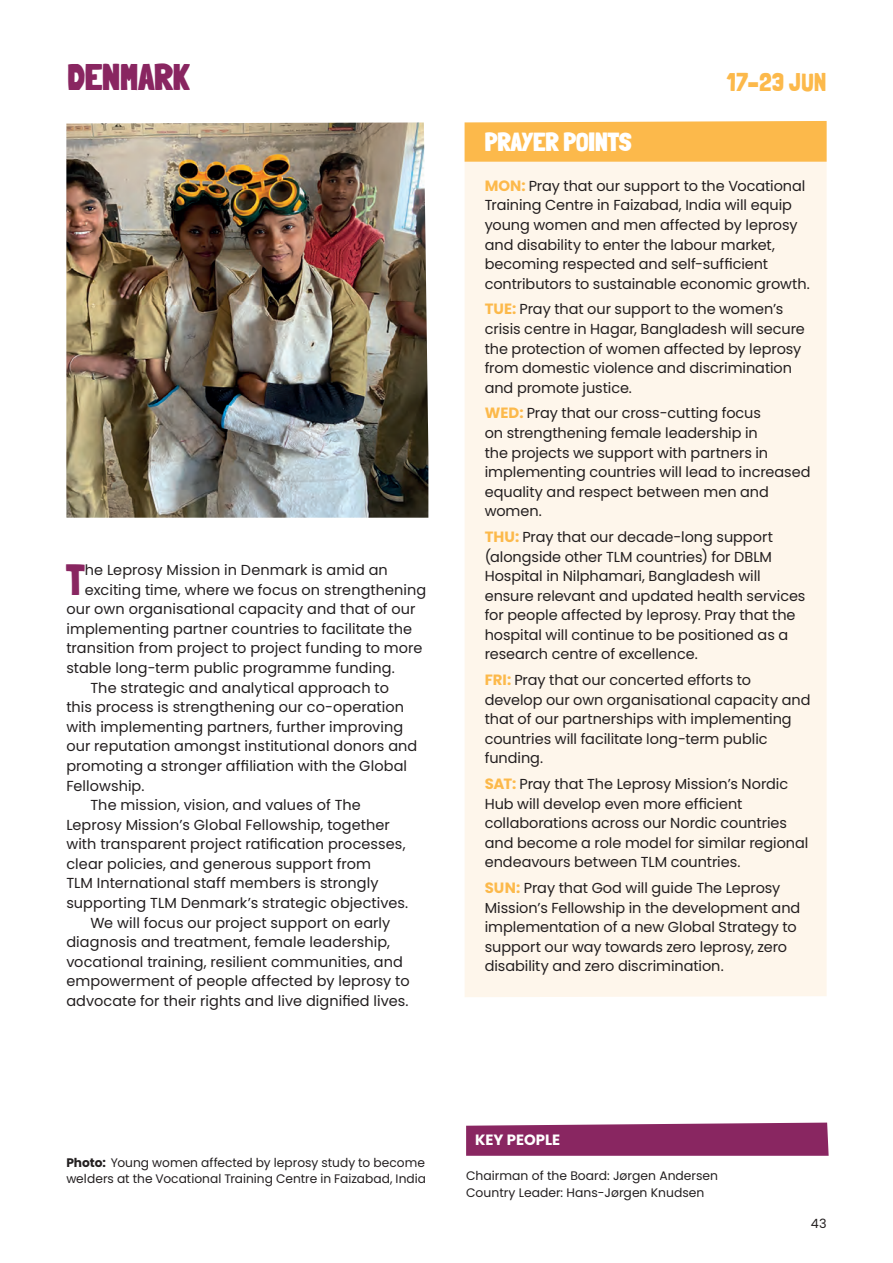
<style>
.page{position:relative;width:893px;height:1263px;background:#fff}
.page>*{position:absolute;margin:0;border:0;box-sizing:border-box;transform-origin:0 0}
.t1{font:43.65px "Londrina Solid";color:#892661}
.t2{font:900 36.15px "Londrina Solid";color:#892661}
.t3{font:900 25.5px "Londrina Solid";color:#fff}
.t4{font:25.5px "Londrina Solid";color:#fcb94b}
.t5{font:700 14.85px "Poppins";color:#fff}
.t6{font:14.4px/19.6px "Poppins";color:#231f20}
.t7{font:12.75px "Poppins";color:#231f20}
.t8{font:12.3px/15.9px "Poppins";color:#231f20}
.s1{font-weight:700;font-size:14.85px;color:#fcb94b}
.s2{font-weight:700}
</style>
<div class="page">
<div style="left:465px;top:162px;width:362px;height:835px;background:#fef6eb"></div>
<img style="left:66px;top:122px;width:362px;height:396px">
<svg style="left:466px;top:1122px;width:363px;height:34px;background:#91356c"></svg>
<div style="left:465px;top:121px;width:362px;height:41px;background:#fcb94b"></div>
<h2 class="t2" style="left:67px;top:56px;width:124px">DENMARK</h2>
<h3 class="t4" style="left:727px;top:67px;width:101px">17–23 JUN</h3>
<h1 class="t1" style="left:66px;top:554px;width:21px">T</h1>
<p class="t6" style="left:85px;top:560px;width:304px">he Leprosy Mission in Denmark is amid an</p>
<p class="t6" style="left:85px;top:580px;width:343px">exciting time, where we focus on strengthening</p>
<p class="t6" style="left:66px;top:599px;width:351px">our own organisational capacity and that of our</p>
<p class="t6" style="left:66px;top:619px;width:347px">implementing partner countries to facilitate the</p>
<p class="t6" style="left:66px;top:639px;width:358px">transition from project to project funding to more</p>
<p class="t6" style="left:66px;top:658px;width:330px">stable long-term public programme funding.</p>
<p class="t6" style="left:90px;top:678px;width:300px">The strategic and analytical approach to</p>
<p class="t6" style="left:66px;top:697px;width:339px">this process is strengthening our co-operation</p>
<p class="t6" style="left:66px;top:717px;width:338px">with implementing partners, further improving</p>
<p class="t6" style="left:66px;top:736px;width:353px">our reputation amongst institutional donors and</p>
<p class="t6" style="left:66px;top:756px;width:342px">promoting a stronger affiliation with the Global</p>
<p class="t6" style="left:66px;top:776px;width:80px">Fellowship.</p>
<p class="t6" style="left:90px;top:795px;width:272px">The mission, vision, and values of The</p>
<p class="t6" style="left:66px;top:815px;width:325px">Leprosy Mission’s Global Fellowship, together</p>
<p class="t6" style="left:66px;top:834px;width:341px">with transparent project ratification processes,</p>
<p class="t6" style="left:66px;top:854px;width:306px">clear policies, and generous support from</p>
<p class="t6" style="left:66px;top:874px;width:314px">TLM International staff members is strongly</p>
<p class="t6" style="left:66px;top:893px;width:343px">supporting TLM Denmark’s strategic objectives.</p>
<p class="t6" style="left:90px;top:913px;width:301px">We will focus our project support on early</p>
<p class="t6" style="left:66px;top:932px;width:325px">diagnosis and treatment, female leadership,</p>
<p class="t6" style="left:66px;top:952px;width:338px">vocational training, resilient communities, and</p>
<p class="t6" style="left:66px;top:971px;width:345px">empowerment of people affected by leprosy to</p>
<p class="t6" style="left:66px;top:991px;width:344px">advocate for their rights and live dignified lives.</p>
<h3 class="t3" style="left:485px;top:127px;width:148px">PRAYER POINTS</h3>
<p class="t6" style="left:485px;top:176px;width:327px"><span class="s1">MON:</span> Pray that our support to the Vocational Training Centre in Faizabad, India will equip young women and men affected by leprosy and disability to enter the labour market, becoming respected and self-sufficient contributors to sustainable economic growth.</p>
<p class="t6" style="left:485px;top:300px;width:322px"><span class="s1">TUE:</span> Pray that our support to the women’s crisis centre in Hagar, Bangladesh will secure the protection of women affected by leprosy from domestic violence and discrimination and promote justice.</p>
<p class="t6" style="left:485px;top:404px;width:327px"><span class="s1">WED:</span> Pray that our cross-cutting focus<br>on strengthening female leadership in<br>the projects we support with partners in implementing countries will lead to increased equality and respect between men and women.</p>
<p class="t6" style="left:485px;top:527px;width:322px"><span class="s1">THU:</span> Pray that our decade-long support (alongside other TLM countries) for DBLM Hospital in Nilphamari, Bangladesh will ensure relevant and updated health services for people affected by leprosy. Pray that the hospital will continue to be positioned as a research centre of excellence.</p>
<p class="t6" style="left:485px;top:670px;width:327px"><span class="s1">FRI:</span> Pray that our concerted efforts to develop our own organisational capacity and that of our partnerships with implementing countries will facilitate long-term public funding.</p>
<p class="t6" style="left:485px;top:774px;width:325px"><span class="s1">SAT:</span> Pray that The Leprosy Mission’s Nordic Hub will develop even more efficient collaborations across our Nordic countries and become a role model for similar regional endeavours between TLM countries.</p>
<p class="t6" style="left:485px;top:878px;width:317px"><span class="s1">SUN:</span> Pray that God will guide The Leprosy Mission’s Fellowship in the development and implementation of a new Global Strategy to support our way towards zero leprosy, zero disability and zero discrimination.</p>
<p class="t8" style="left:66px;top:1155px;width:361px"><span class="s2">Photo:</span> Young women affected by leprosy study to become welders at the Vocational Training Centre in Faizabad, India</p>
<p class="t5" style="left:475px;top:1131px;width:87px">KEY PEOPLE</p>
<p class="t8" style="left:466px;top:1168px;width:254px;line-height:17px">Chairman of the Board: Jørgen Andersen<br>Country Leader: Hans-Jørgen Knudsen</p>
<p class="t7" style="left:811px;top:1216px;width:17px">43</p>
</div>
